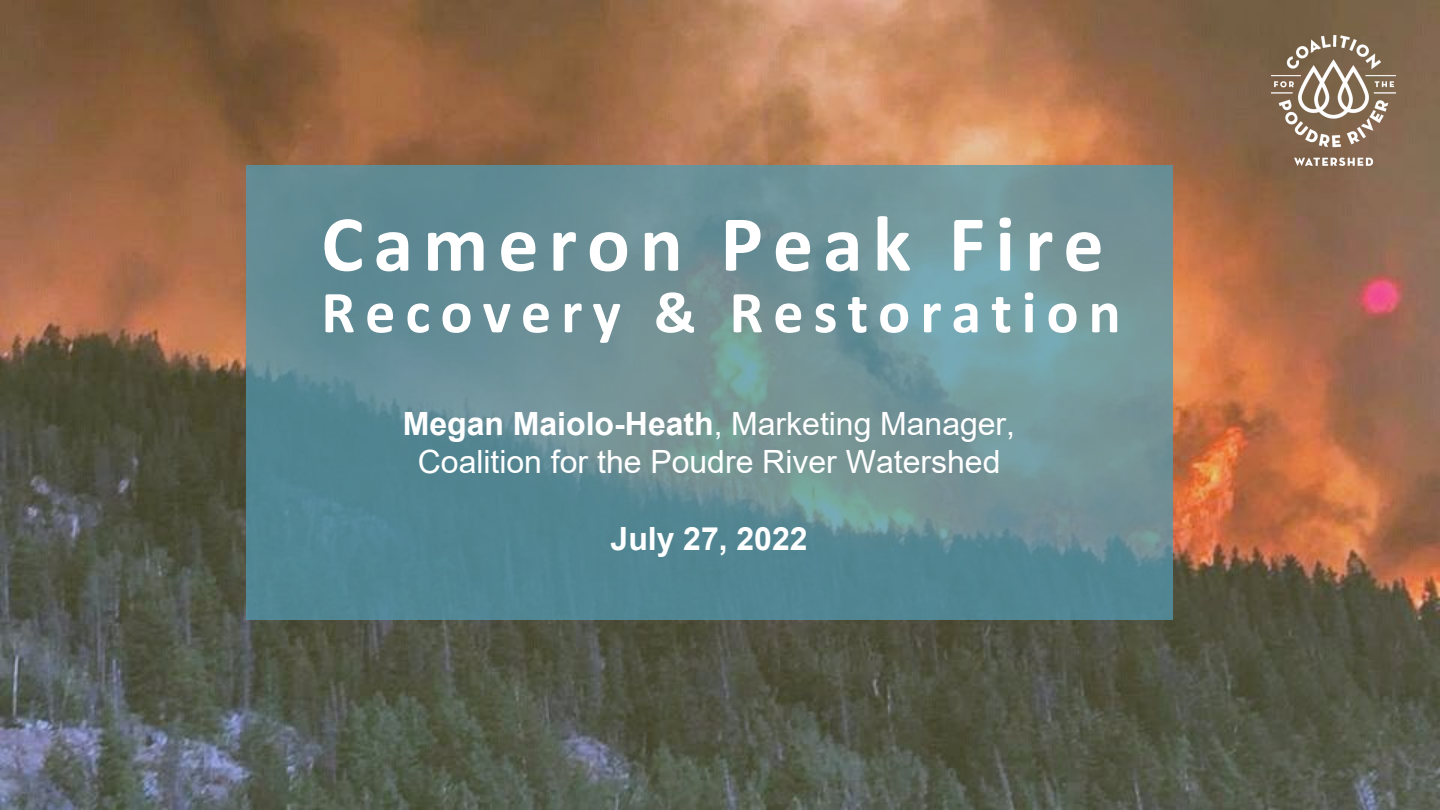
<style>
.page{position:relative;width:1440px;height:810px;background:#fff}
.page>*{position:absolute;margin:0;border:0;box-sizing:border-box;transform-origin:0 0}
.t1{font:700 80px "Calibri";letter-spacing:.125em;color:#fff}
.t2{font:700 60px "Calibri";letter-spacing:.165em;color:#fff}
.t3{font:32px "Arial";color:#fff}
.t4{font:700 32px "Arial";color:#fff}
.s1{font-weight:700}
</style>
<div class="page">
<img style="left:0;top:0;width:1440px;height:810px">
<div style="left:246px;top:165px;width:926px;height:455px;background:#5299b0;opacity:.75"></div>
<img style="left:1271px;top:35px;width:125px;height:130px">
<h2 class="t1" style="left:321px;top:187px;width:784px">Cameron Peak Fire</h2>
<h2 class="t2" style="left:321px;top:270px;width:801px">Recovery &amp; Restoration</h2>
<p class="t3" style="left:403px;top:402px;width:614px"><span class="s1">Megan Maiolo-Heath</span>, Marketing Manager,</p>
<p class="t3" style="left:418px;top:440px;width:584px">Coalition for the Poudre River Watershed</p>
<p class="t4" style="left:611px;top:516px;width:199px">July 27, 2022</p>
</div>
